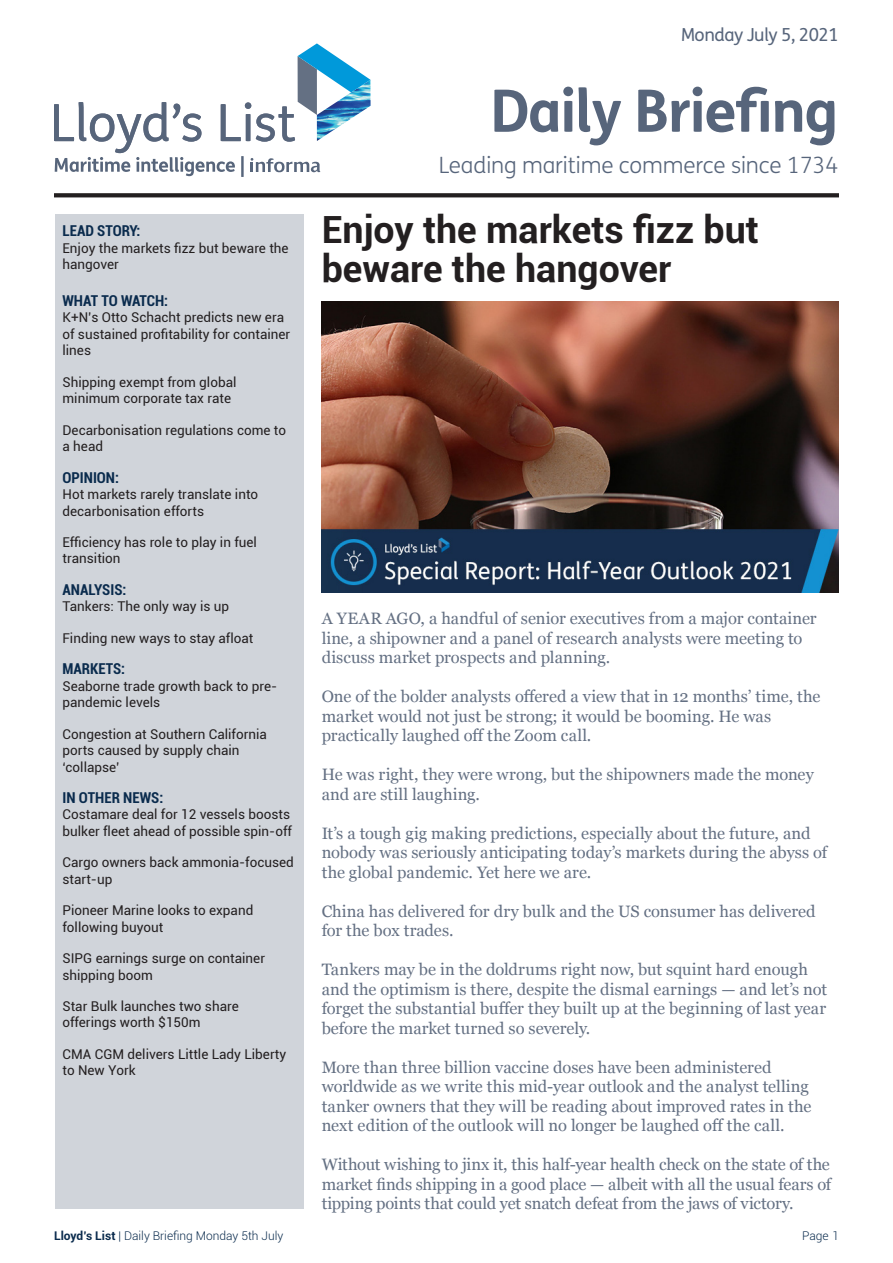
<style>
.page{position:relative;width:893px;height:1263px;background:#fff}
.page>*{position:absolute;margin:0;border:0;box-sizing:border-box;transform-origin:0 0}
.t1{font:700 58.5px "FS Me";letter-spacing:-.025em;color:#57657b}
.Headline_1{font:700 37.5px/39px "Roboto";color:#231f20}
.t2{font:300 22.5px "FS Me";letter-spacing:-.005em;color:#57657b}
.t3{font:18px "FS Me";letter-spacing:-.025em;color:#57657b}
.Body_Copy_First_page{font:16.5px/19.5px "Georgia";color:#647083}
.Contents_header{font:700 condensed 15px "Roboto";color:#0a2b4d}
.Contents_body{font:13.5px/16.5px "Roboto";color:#231f20}
.t4{font:300 12px "Roboto";color:#0a2b4d}
.s1{font-weight:700}
</style>
<div class="page">
<svg style="left:54px;top:43px;width:316px;height:134px"></svg>
<svg style="left:54px;top:193px;width:785px;height:4px;background:#2d292a"></svg>
<img style="left:322px;top:302px;width:517px;height:290px">
<div style="left:55px;top:215px;width:249px;height:994px;background:#d0d4da"></div>
<p class="t3" style="left:681px;top:22px;width:159px">Monday July 5, 2021</p>
<p class="Contents_header" style="left:63px;top:221px;width:79px">LEAD STORY:</p>
<p class="Contents_body" style="left:63px;top:239px;width:228px">Enjoy the markets fizz but beware the hangover</p>
<p class="Contents_header" style="left:63px;top:290px;width:107px">WHAT TO WATCH:</p>
<p class="Contents_body" style="left:63px;top:309px;width:229px">K+N’s Otto Schacht predicts new era of sustained profitability for container lines</p>
<p class="Contents_body" style="left:63px;top:373px;width:176px">Shipping exempt from global minimum corporate tax rate</p>
<p class="Contents_body" style="left:63px;top:421px;width:225px">Decarbonisation regulations come to a head</p>
<p class="Contents_header" style="left:63px;top:467px;width:58px">OPINION:</p>
<p class="Contents_body" style="left:63px;top:485px;width:197px">Hot markets rarely translate into decarbonisation efforts</p>
<p class="Contents_body" style="left:63px;top:533px;width:196px">Efficiency has role to play in fuel transition</p>
<p class="Contents_header" style="left:63px;top:579px;width:65px">ANALYSIS:</p>
<p class="Contents_body" style="left:63px;top:598px;width:168px">Tankers: The only way is up</p>
<p class="Contents_body" style="left:63px;top:629px;width:192px">Finding new ways to stay afloat</p>
<p class="Contents_header" style="left:63px;top:658px;width:64px">MARKETS:</p>
<p class="Contents_body" style="left:63px;top:677px;width:216px">Seaborne trade growth back to pre&shy;pandemic levels</p>
<p class="Contents_body" style="left:63px;top:725px;width:206px">Congestion at Southern California ports caused by supply chain ‘collapse’</p>
<p class="Contents_header" style="left:63px;top:787px;width:102px">IN OTHER NEWS:</p>
<p class="Contents_body" style="left:63px;top:806px;width:231px">Costamare deal for 12 vessels boosts bulker fleet ahead of possible spin-off</p>
<p class="Contents_body" style="left:63px;top:854px;width:233px">Cargo owners back ammonia-focused start-up</p>
<p class="Contents_body" style="left:63px;top:902px;width:192px">Pioneer Marine looks to expand following buyout</p>
<p class="Contents_body" style="left:63px;top:949px;width:204px">SIPG earnings surge on container shipping boom</p>
<p class="Contents_body" style="left:63px;top:997px;width:178px">Star Bulk launches two share offerings worth $150m</p>
<p class="Contents_body" style="left:63px;top:1045px;width:225px">CMA CGM delivers Little Lady Liberty to New York</p>
<p class="t1" style="left:490px;top:66px;width:350px">Daily Briefing</p>
<p class="t2" style="left:439px;top:150px;width:401px">Leading maritime commerce since 1734</p>
<p class="Headline_1" style="left:322px;top:209px;width:439px">Enjoy the markets fizz but beware the hangover</p>
<p class="Body_Copy_First_page" style="left:322px;top:608px;width:496px">A YEAR AGO, a handful of senior executives from a major container line, a shipowner and a panel of research analysts were meeting to discuss market prospects and planning.</p>
<p class="Body_Copy_First_page" style="left:322px;top:686px;width:500px">One of the bolder analysts offered a view that in 12 months’ time, the market would not just be strong; it would be booming. He was practically laughed off the Zoom call.</p>
<p class="Body_Copy_First_page" style="left:322px;top:764px;width:494px">He was right, they were wrong, but the shipowners made the money and are still laughing.</p>
<p class="Body_Copy_First_page" style="left:322px;top:823px;width:507px">It’s a tough gig making predictions, especially about the future, and nobody was seriously anticipating today’s markets during the abyss of the global pandemic. Yet here we are.</p>
<p class="Body_Copy_First_page" style="left:322px;top:901px;width:495px">China has delivered for dry bulk and the US consumer has delivered for the box trades.</p>
<p class="Body_Copy_First_page" style="left:322px;top:959px;width:507px">Tankers may be in the doldrums right now, but squint hard enough and the optimism is there, despite the dismal earnings — and let’s not forget the substantial buffer they built up at the beginning of last year before the market turned so severely.</p>
<p class="Body_Copy_First_page" style="left:322px;top:1057px;width:491px">More than three billion vaccine doses have been administered worldwide as we write this mid-year outlook and the analyst telling tanker owners that they will be reading about improved rates in the next edition of the outlook will no longer be laughed off the call.</p>
<p class="Body_Copy_First_page" style="left:322px;top:1154px;width:511px;text-align:justify">Without wishing to jinx it, this half-year health check on the state of the market finds shipping in a good place — albeit with all the usual fears of tipping points that could yet snatch defeat from the jaws of victory.</p>
<p class="t4" style="left:54px;top:1228px;width:231px"><span class="s1">Lloyd’s List</span> | Daily Briefing Monday 5th July</p>
<p class="t4" style="left:802px;top:1228px;width:38px">Page 1</p>
</div>
